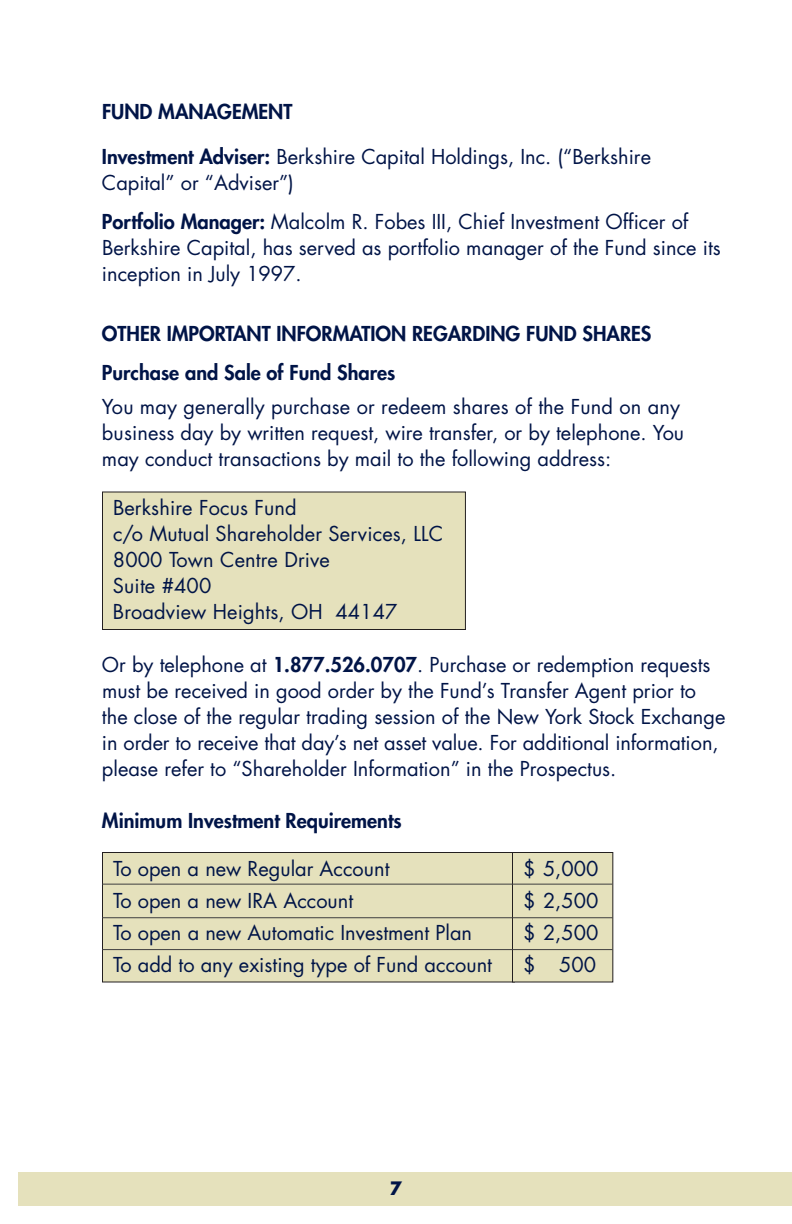
<style>
.page{position:relative;width:792px;height:1224px;background:#fff}
.page>*{position:absolute;margin:0;border:0;box-sizing:border-box;transform-origin:0 0}
.t1{font:20px/26px "Futura";color:#001447}
.t2{font:800 20px/38.6px "Futura";color:#001447}
.t3{font:700 18px "Futura";color:#001447}
.s1{font-weight:800}
</style>
<div class="page">
<div style="left:771px;top:1172px;width:21px;height:33px;background:#e5e1bc"></div>
<div style="left:18px;top:1172px;width:756px;height:33px;background:#e5e1bc"></div>
<div style="left:102px;top:852px;width:412px;height:130px;background:#e5e1bc"></div>
<div style="left:102px;top:852px;width:413px;height:130px;border:1px solid #231f20"></div>
<div style="left:512px;top:852px;width:101px;height:130px;background:#e5e1bc"></div>
<div style="left:512px;top:852px;width:101px;height:130px;border:1px solid #231f20"></div>
<hr style="left:102px;top:884px;width:510px;height:1px;background:#3e3e3f">
<hr style="left:102px;top:917px;width:511px;height:1px;background:#3e3e3f">
<hr style="left:102px;top:949px;width:511px;height:1px;background:#3e3e3f">
<div style="left:102px;top:492px;width:363px;height:138px;background:#e5e1bc"></div>
<div style="left:102px;top:492px;width:364px;height:138px;border:1px solid #231f20"></div>
<p class="t2" style="left:102px;top:94px;width:192px">FUND MANAGEMENT</p>
<p class="t1" style="left:102px;top:145px;width:551px"><span class="s1">Investment Adviser:</span> Berkshire Capital Holdings, Inc. (“Berkshire<br>Capital” or “Adviser”)</p>
<p class="t1" style="left:102px;top:210px;width:620px"><span class="s1">Portfolio Manager:</span> Malcolm R. Fobes III, Chief Investment Officer of<br>Berkshire Capital, has served as portfolio manager of the Fund since its inception in July 1997.</p>
<p class="t2" style="left:102px;top:316px;width:551px">OTHER IMPORTANT INFORMATION REGARDING FUND SHARES<br>Purchase and Sale of Fund Shares</p>
<p class="t1" style="left:102px;top:395px;width:584px">You may generally purchase or redeem shares of the Fund on any business day by written request, wire transfer, or by telephone. You may conduct transactions by mail to the following address:</p>
<p class="t1" style="left:113px;top:496px;width:332px">Berkshire Focus Fund<br>c/o Mutual Shareholder Services, LLC<br>8000 Town Centre Drive<br>Suite #400<br>Broadview Heights, OH 44147</p>
<p class="t1" style="left:102px;top:653px;width:625px">Or by telephone at <span class="s1">1.877.526.0707</span>. Purchase or redemption requests must be received in good order by the Fund’s Transfer Agent prior to the close of the regular trading session of the New York Stock Exchange in order to receive that day’s net asset value. For additional information, please refer to “Shareholder Information” in the Prospectus.</p>
<p class="t2" style="left:102px;top:803px;width:301px">Minimum Investment Requirements</p>
<p class="t1" style="left:113px;top:854px;width:381px;line-height:32px">To open a new Regular Account<br>To open a new IRA Account<br>To open a new Automatic Investment Plan To add to any existing type of Fund account</p>
<p class="t1" style="left:523px;top:854px;width:77px;line-height:32px;text-align:justify">$ 5,000 $ 2,500 $ 2,500 $ 500</p>
<p class="t3" style="left:390px;top:1180px;width:14px">7</p>
</div>
